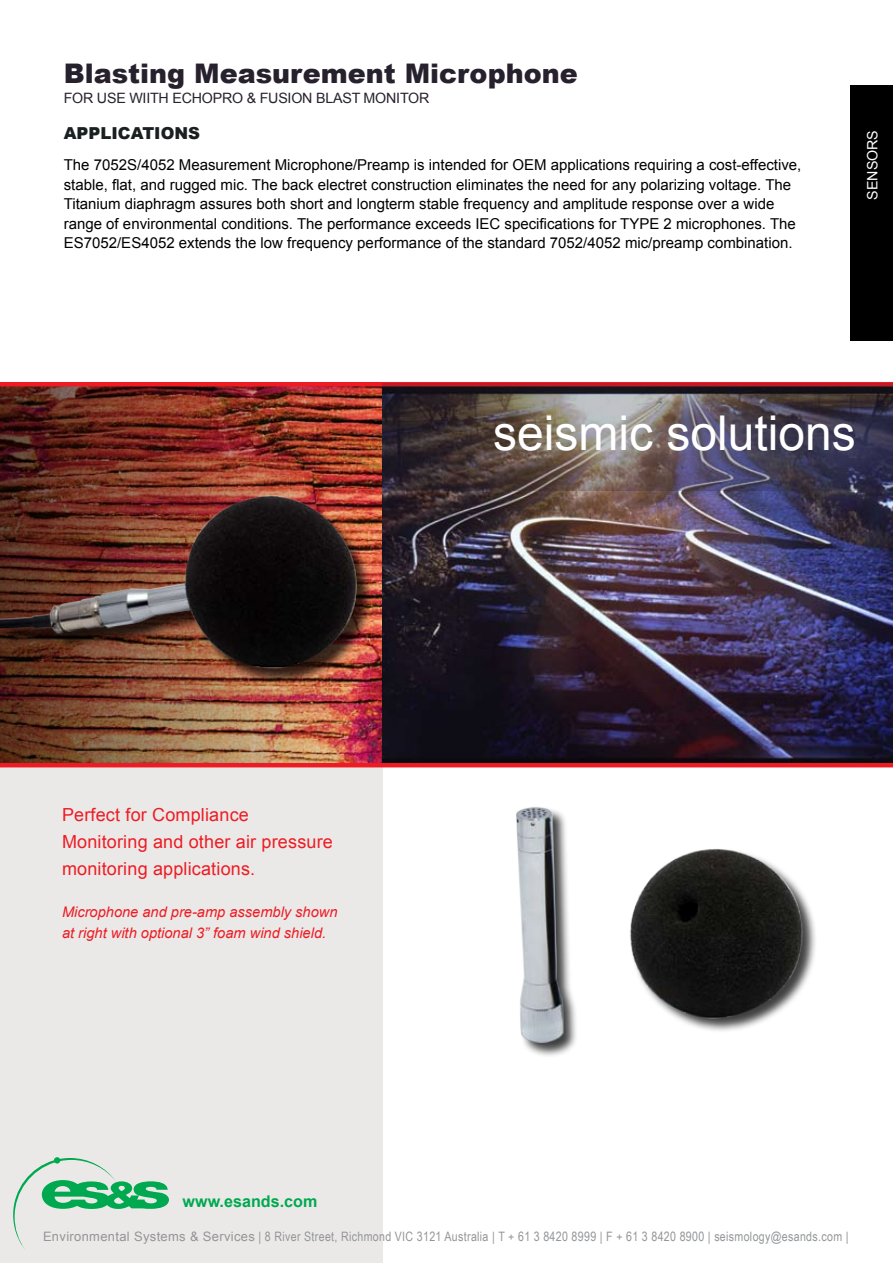
<style>
.page{position:relative;width:893px;height:1263px;background:#fff}
.page>*{position:absolute;margin:0;border:0;box-sizing:border-box;transform-origin:0 0}
.t1{font:48px "Arial";color:#fff}
.t2{font:900 27px "Arial";color:#27212e}
.t3{font:18px/27px "Arial";letter-spacing:.01em;color:#ed1c24}
.t4{font:900 16.5px "Arial";color:#1a1f1f}
.t5{font:700 16.2px "Arial";color:#00a94f}
.t6{font:15px/19.5px "Arial";color:#000}
.t7{font:italic 14.7px/21px "Arial";color:#ed1c24}
.t8{font:14.25px "Arial";letter-spacing:-.015em;color:#27212e}
.t9{font:14.25px "Arial";color:#fff}
.t10{font:12.9px "Arial Narrow";letter-spacing:.025em;color:#939598}
.s1{font-family:"Arial"}
</style>
<div class="page">
<img style="left:0;top:386px;width:893px;height:377px">
<img style="left:0;top:387px;width:383px;height:376px">
<div style="left:0;top:765px;width:383px;height:498px;background:#ebe9e8"></div>
<hr style="left:0;top:382px;width:893px;height:4px;background:#ed1c24">
<hr style="left:0;top:763px;width:893px;height:4px;background:#ed1c24">
<div style="left:850px;top:85px;width:43px;height:255px;background:#000"></div>
<img style="left:383px;top:383px;width:510px;height:107px">
<img style="left:0;top:446px;width:383px;height:269px">
<div style="left:630px;top:848px;width:187px;height:184px;background:#000;opacity:.75"></div>
<img style="left:630px;top:848px;width:182px;height:184px">
<img style="left:516px;top:807px;width:60px;height:249px">
<svg style="left:13px;top:1157px;width:156px;height:92px"></svg>
<h2 class="t2" style="left:64px;top:54px;width:515px">Blasting Measurement Microphone</h2>
<p class="t8" style="left:64px;top:89px;width:367px">FOR USE WIITH ECHOPRO &amp; FUSION BLAST MONITOR</p>
<p class="t4" style="left:64px;top:122px;width:138px">APPLICATIONS</p>
<p class="t6" style="left:64px;top:156px;width:739px">The 7052S/4052 Measurement Microphone/Preamp is intended for OEM applications requiring a cost-effective, stable, flat, and rugged mic. The back electret construction eliminates the need for any polarizing voltage. The Titanium diaphragm assures both short and longterm stable frequency and amplitude response over a wide range of environmental conditions. The performance exceeds IEC specifications for TYPE 2 microphones. The ES7052/ES4052 extends the low frequency performance of the standard 7052/4052 mic/preamp combination.</p>
<p class="t9" style="left:863px;top:200px;width:71px;rotate:-90deg">SENSORS</p>
<h1 class="t1" style="left:493px;top:402px;width:364px">seismic solutions</h1>
<p class="t3" style="left:62px;top:801px;width:272px">Perfect for Compliance<br>Monitoring and other air pressure monitoring applications.</p>
<p class="t7" style="left:62px;top:902px;width:277px">Microphone and pre-amp assembly shown at right with optional 3” foam wind shield.</p>
<p class="t5" style="left:183px;top:1190px;width:136px">www.esands.com</p>
<p class="t10" style="left:43px;top:1227px;width:807px"><span class="s1">Environmental Systems &amp; Services</span> | 8 River Street, Richmond VIC 3121 Australia | T + 61 3 8420 8999 | F + 61 3 8420 8900 | seismology@esands.com |</p>
</div>
